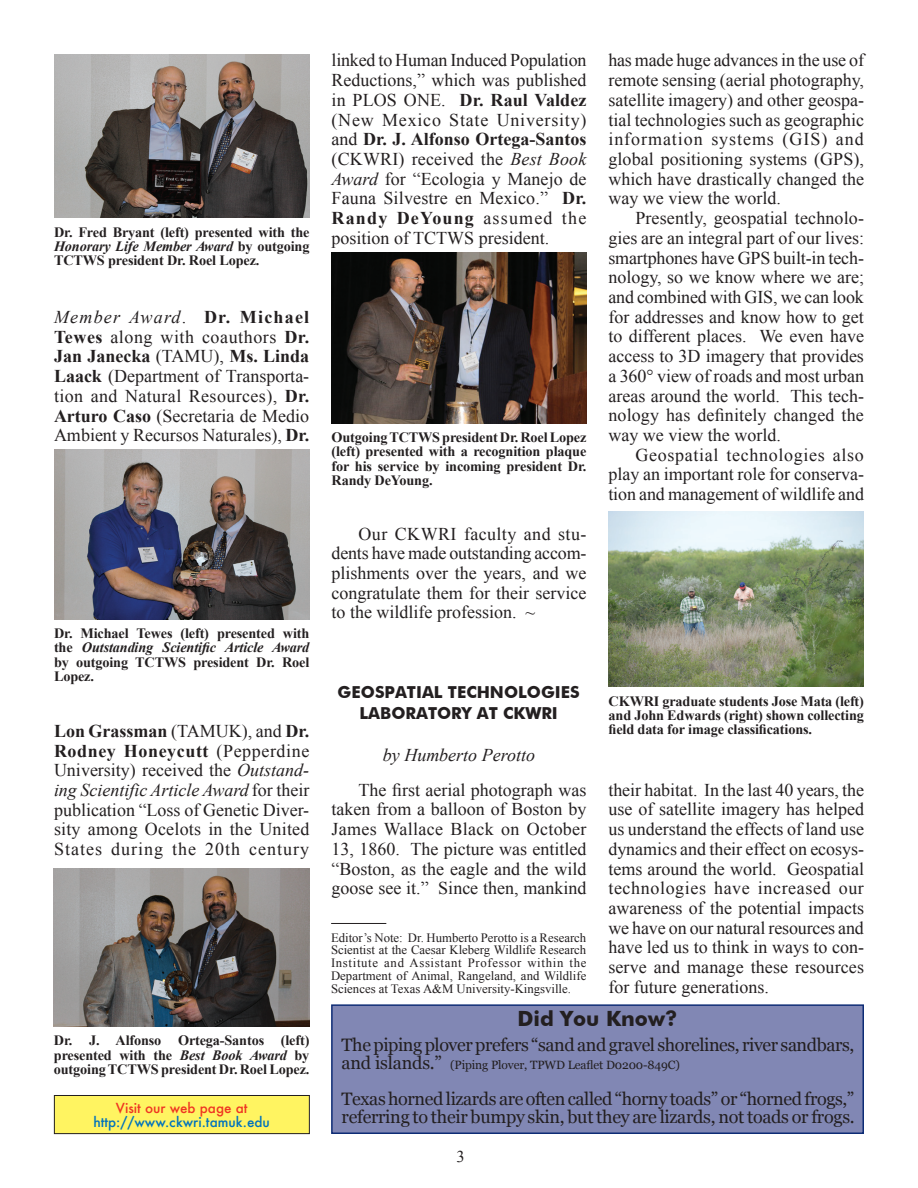
<style>
.page{position:relative;width:918px;height:1188px;background:#fff}
.page>*{position:absolute;margin:0;border:0;box-sizing:border-box;transform-origin:0 0}
.t1{font:700 21px "Futura BT";color:#231f20}
.t2{font:18px/19.6px "Times New Roman";color:#231f20;text-align:justify}
.t3{font:18px/18px "Georgia";letter-spacing:-.02em;color:#231f20}
.t4{font:italic 18px "Times New Roman";color:#231f20}
.t5{font:700 16.5px/21px "Futura BT";color:#231f20;text-align:center}
.t6{font:16.5px "Times New Roman";color:#231f20}
.t7{font:700 14.25px/14.2px "Times New Roman";letter-spacing:-.01em;color:#231f20;text-align:justify}
.t8{font:500 13.5px "Futura";color:#0072bc}
.t9{font:500 13.5px "Futura";color:#ef3522}
.t10{font:12.75px/12.8px "Times New Roman";color:#231f20;text-align:justify}
.t11{font:12px "Georgia";letter-spacing:-.01em;color:#231f20}
.s1{font-style:italic}
.s2{font-weight:700}
.s3{font-size:18px}
</style>
<div class="page">
<div style="left:331px;top:1004px;width:533px;height:130px;background:#8187b4;border:2px solid #0e2c75"></div>
<div style="left:54px;top:1095px;width:255px;height:39px;background:#fff461"></div>
<div style="left:54px;top:1095px;width:256px;height:39px;border:1px solid #231f20"></div>
<img style="left:54px;top:450px;width:255px;height:169px">
<img style="left:54px;top:869px;width:256px;height:158px">
<hr style="left:331px;top:923px;width:55px;height:1px;background:#231f20">
<img style="left:54px;top:54px;width:255px;height:164px">
<img style="left:332px;top:253px;width:254px;height:170px">
<img style="left:609px;top:512px;width:255px;height:175px">
<p class="t7" style="left:54px;top:225px;width:257px">Dr. Fred Bryant (left) presented with the <span class="s1">Honorary Life Member Award</span> by outgoing TCTWS president Dr. Roel Lopez.</p>
<p class="t2" style="left:54px;top:307px;width:257px"><span class="s1">Member Award</span>. <span class="s2">Dr. Michael Tewes</span> along with coauthors <span class="s2">Dr.<br>Jan Janecka</span> (TAMU), <span class="s2">Ms. Linda Laack</span> (Department of Transporta&shy;tion and Natural Resources), <span class="s2">Dr.<br>Arturo Caso</span> (Secretaria de Medio Ambient y Recursos Naturales), <span class="s2">Dr.</span></p>
<p class="t7" style="left:54px;top:626px;width:257px">Dr. Michael Tewes (left) presented with the <span class="s1">Outstanding Scientific Article Award </span>by outgoing TCTWS president Dr. Roel Lopez.</p>
<p class="t2" style="left:54px;top:721px;width:257px"><span class="s2">Lon Grassman</span> (TAMUK), and <span class="s2">Dr.<br>Rodney Honeycutt</span> (Pepperdine University) received the <span class="s1">Outstand&shy;ing Scientific Article Award</span> for their publication “Loss of Genetic Diver&shy;sity among Ocelots in the United States during the 20th century</p>
<p class="t7" style="left:54px;top:1033px;width:257px">Dr. J. Alfonso Ortega-Santos (left) presented with the <span class="s1">Best Book Award</span> by outgoing TCTWS president Dr. Roel Lopez.</p>
<p class="t9" style="left:116px;top:1099px;width:133px">Visit our web page at</p>
<p class="t8" style="left:93px;top:1112px;width:178px">http://www.ckwri.tamuk.edu</p>
<p class="t2" style="left:332px;top:50px;width:256px">linked to Human Induced Population Reductions,” which was published in PLOS ONE. <span class="s2">Dr. Raul Valdez </span>(New Mexico State University) and <span class="s2">Dr. J. Alfonso Ortega-Santos </span>(CKWRI) received the <span class="s1">Best Book Award</span> for “Ecologia y Manejo de Fauna Silvestre en Mexico.” <span class="s2">Dr.<br>Randy DeYoung</span> assumed the position of TCTWS president.</p>
<p class="t7" style="left:332px;top:430px;width:256px">Outgoing TCTWS president Dr. Roel Lopez (left) presented with a recognition plaque for his service by incoming president Dr.<br>Randy DeYoung.</p>
<p class="t2" style="left:332px;top:523px;width:256px;text-indent:27px">Our CKWRI faculty and stu&shy;dents have made outstanding accom&shy;plishments over the years, and we congratulate them for their service to the wildlife profession. ~</p>
<p class="t2" style="left:608px;top:50px;width:257px">has made huge advances in the use of remote sensing (aerial photography, satellite imagery) and other geospa&shy;tial technologies such as geographic information systems (GIS) and global positioning systems (GPS), which have drastically changed the way we view the world.</p>
<p class="t2" style="left:608px;top:208px;width:257px;text-indent:27px">Presently, geospatial technolo&shy;gies are an integral part of our lives: smartphones have GPS built-in tech&shy;nology, so we know where we are; and combined with GIS, we can look for addresses and know how to get to different places. We even have access to 3D imagery that provides a 360° view of roads and most urban areas around the world. This tech&shy;nology has definitely changed the way we view the world.</p>
<p class="t2" style="left:608px;top:445px;width:257px;text-indent:27px">Geospatial technologies also play an important role for conserva&shy;tion and management of wildlife and</p>
<p class="t5" style="left:338px;top:681px;width:244px">GEOSPATIAL TECHNOLOGIES<br>LABORATORY AT CKWRI</p>
<p class="t4" style="left:383px;top:743px;width:154px">by Humberto Perotto</p>
<p class="t2" style="left:332px;top:780px;width:257px;text-indent:27px">The first aerial photograph was taken from a balloon of Boston by James Wallace Black on October 13, 1860. The picture was entitled “Boston, as the eagle and the wild goose see it.” Since then, mankind</p>
<p class="t10" style="left:331px;top:931px;width:257px">Editor’s Note: Dr. Humberto Perotto is a Research Scientist at the Caesar Kleberg Wildlife Research Institute and Assistant Professor within the Department of Animal, Rangeland, and Wildlife Sciences at Texas A&amp;M University-Kingsville.</p>
<p class="t7" style="left:609px;top:693px;width:257px">CKWRI graduate students Jose Mata (left) and John Edwards (right) shown collecting field data for image classifications.</p>
<p class="t2" style="left:608px;top:780px;width:257px">their habitat. In the last 40 years, the use of satellite imagery has helped us understand the effects of land use dynamics and their effect on ecosys&shy;tems around the world. Geospatial technologies have increased our awareness of the potential impacts we have on our natural resources and have led us to think in ways to con&shy;serve and manage these resources for future generations.</p>
<p class="t1" style="left:518px;top:1006px;width:162px">Did You Know?</p>
<p class="t3" style="left:342px;top:1036px;width:514px">The piping plover prefers “sand and gravel shorelines, river sandbars,</p>
<p class="t11" style="left:342px;top:1057px;width:340px"><span class="s3">and islands.”</span> (Piping Plover, TPWD Leaflet D0200-849C)</p>
<p class="t3" style="left:342px;top:1090px;width:515px">Texas horned lizards are often called “horny toads” or “horned frogs,” referring to their bumpy skin, but they are lizards, not toads or frogs.</p>
<p class="t6" style="left:457px;top:1145px;width:10px">3</p>
</div>
